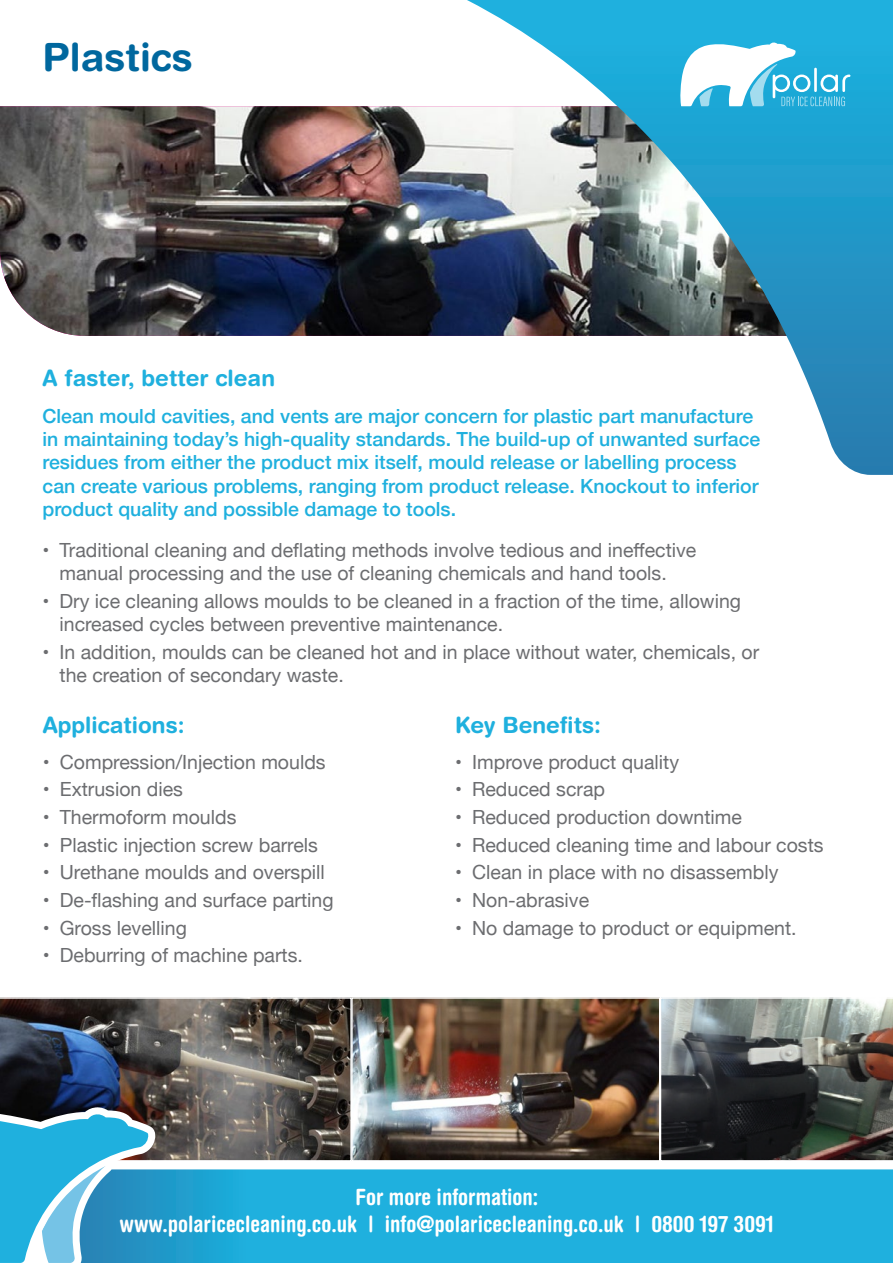
<style>
.page{position:relative;width:893px;height:1263px;background:#fff}
.page>*{position:absolute;margin:0;border:0;box-sizing:border-box;transform-origin:0 0}
.Page_Header{font:700 39px "Helvetica Rounded LT Std";color:#00679e}
.t1{font:700 condensed 22.5px/27px "Helvetica Rounded LT Std";color:#fff;text-align:center}
.Subhead{font:700 22.5px "Helvetica Rounded LT Std";color:#1fb0de}
.t2{font:19.5px/23.4px "Helvetica Neue";color:#6c6d70}
.First_Para{font:500 19.5px/23.4px "Helvetica Neue";color:#1fb0de}
</style>
<div class="page">
<svg style="left:155px;top:1169px;width:738px;height:94px;background:#1faedc"></svg>
<img style="left:0;top:106px;width:467px;height:230px">
<svg style="left:467px;top:0;width:426px;height:475px"></svg>
<svg style="left:680px;top:43px;width:170px;height:63px"></svg>
<img style="left:0;top:997px;width:351px;height:164px">
<svg style="left:0;top:1107px;width:155px;height:156px;background:#4caace"></svg>
<img style="left:354px;top:1000px;width:303px;height:158px">
<div style="left:351px;top:997px;width:309px;height:164px;border:2px solid #fff"></div>
<img style="left:661px;top:997px;width:232px;height:164px">
<p class="Page_Header" style="left:43px;top:34px;width:152px">Plastics</p>
<p class="Subhead" style="left:43px;top:365px;width:234px">A faster, better clean</p>
<p class="First_Para" style="left:43px;top:402px;width:719px">Clean mould cavities, and vents are major concern for plastic part manufacture in maintaining today’s high-quality standards. The build-up of unwanted surface residues from either the product mix itself, mould release or labelling process can create various problems, ranging from product release. Knockout to inferior product quality and possible damage to tools.</p>
<p class="t2" style="left:60px;top:539px;width:638px;text-indent:-17px">• Traditional cleaning and deflating methods involve tedious and ineffective manual processing and the use of cleaning chemicals and hand tools.</p>
<p class="t2" style="left:60px;top:590px;width:683px;text-indent:-17px">• Dry ice cleaning allows moulds to be cleaned in a fraction of the time, allowing increased cycles between preventive maintenance.</p>
<p class="t2" style="left:60px;top:641px;width:701px;text-indent:-17px">• In addition, moulds can be cleaned hot and in place without water, chemicals, or the creation of secondary waste.</p>
<p class="Subhead" style="left:43px;top:711px;width:143px">Applications:</p>
<p class="t2" style="left:43px;top:751px;width:284px">• Compression/Injection moulds</p>
<p class="t2" style="left:43px;top:779px;width:142px">• Extrusion dies</p>
<p class="t2" style="left:43px;top:806px;width:195px">• Thermoform moulds</p>
<p class="t2" style="left:43px;top:834px;width:277px">• Plastic injection screw barrels</p>
<p class="t2" style="left:43px;top:862px;width:284px">• Urethane moulds and overspill</p>
<p class="t2" style="left:43px;top:889px;width:292px">• De-flashing and surface parting</p>
<p class="t2" style="left:43px;top:917px;width:146px">• Gross levelling</p>
<p class="t2" style="left:43px;top:945px;width:262px">• Deburring of machine parts.</p>
<p class="Subhead" style="left:455px;top:711px;width:147px">Key Benefits:</p>
<p class="t2" style="left:455px;top:751px;width:225px">• Improve product quality</p>
<p class="t2" style="left:455px;top:779px;width:151px">• Reduced scrap</p>
<p class="t2" style="left:455px;top:806px;width:288px">• Reduced production downtime</p>
<p class="t2" style="left:455px;top:834px;width:370px">• Reduced cleaning time and labour costs</p>
<p class="t2" style="left:455px;top:862px;width:325px">• Clean in place with no disassembly</p>
<p class="t2" style="left:455px;top:889px;width:136px">• Non-abrasive</p>
<p class="t2" style="left:455px;top:917px;width:343px">• No damage to product or equipment.</p>
<p class="t1" style="left:119px;top:1183px;width:656px">For more information:<br>www.polaricecleaning.co.uk | info@polaricecleaning.co.uk | 0800 197 3091</p>
</div>
